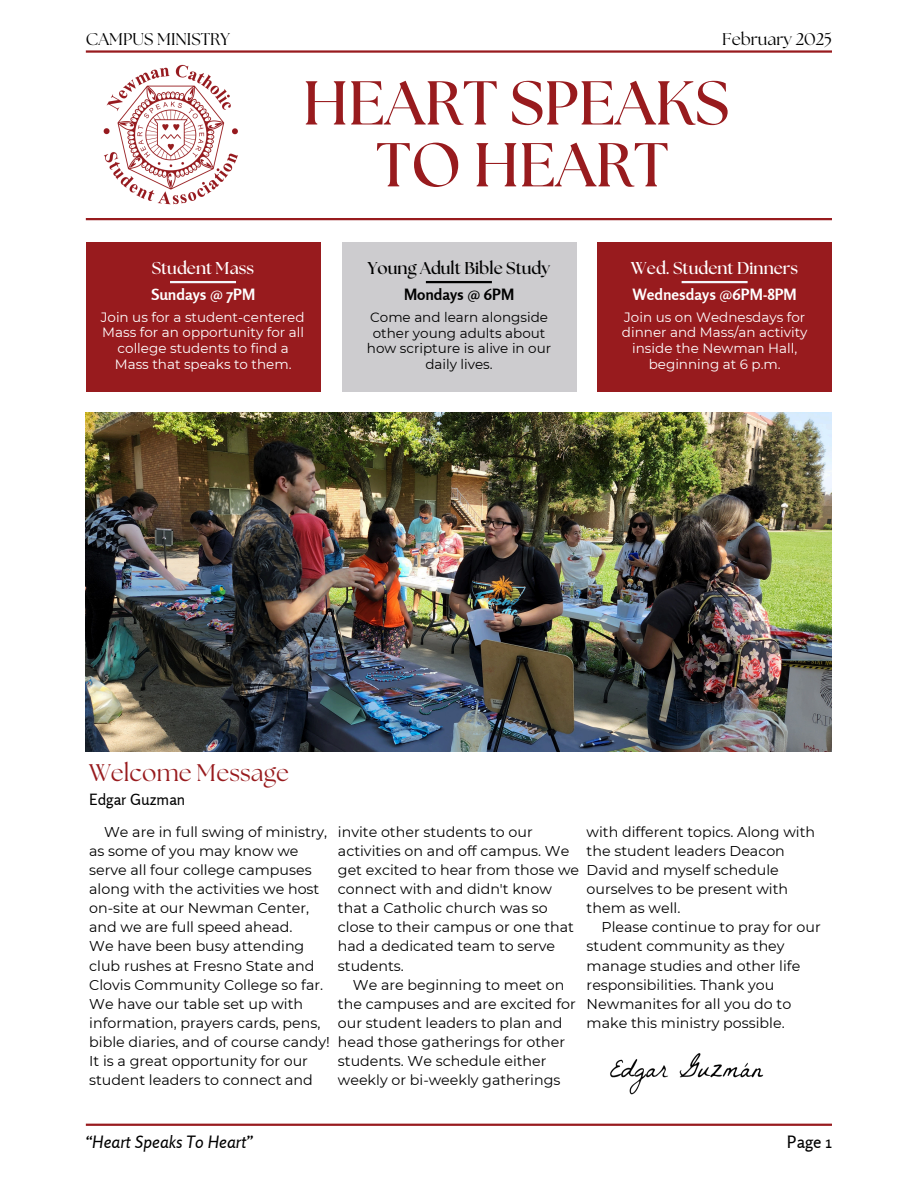
<style>
.page{position:relative;width:918px;height:1188px;background:#fff}
.page>*{position:absolute;margin:0;border:0;box-sizing:border-box;transform-origin:0 0}
.t1{font:700 61.8px/61.8px "The Seasons";color:#981b1e;text-align:center}
.t2{font:24px "The Seasons";color:#981b1e}
.t3{font:700 17.1px "The Seasons";color:#fff}
.t4{font:700 17.1px "The Seasons";color:#000}
.t5{font:16.95px "The Seasons";color:#000}
.t6{font:italic 16.95px "Rosario";color:#000}
.t7{font:16.95px "Rosario";color:#000}
.t8{font:700 15.45px "Rosario";color:#fff}
.t9{font:15.45px "Rosario";color:#000}
.t10{font:700 15.45px "Rosario";color:#000}
.t11{font:14.25px/19.2px "Montserrat";color:#000}
.t12{font:13.5px/15.8px "Montserrat";color:#fff;text-align:center}
.t13{font:13.5px/15.8px "Montserrat";color:#000;text-align:center}
</style>
<div class="page">
<img style="left:86px;top:413px;width:746px;height:338px">
<hr style="left:86px;top:50px;width:746px;height:3px;background:#981b1e">
<hr style="left:86px;top:1124px;width:746px;height:2px;background:#981b1e">
<hr style="left:86px;top:218px;width:746px;height:2px;background:#981b1e">
<img style="left:103px;top:64px;width:135px;height:141px">
<div style="left:86px;top:242px;width:234px;height:149px;background:#981b1e"></div>
<div style="left:342px;top:242px;width:234px;height:149px;background:#cdcccf"></div>
<div style="left:597px;top:242px;width:235px;height:149px;background:#981b1e"></div>
<hr style="left:170px;top:281px;width:66px;height:2px;background:#f4f6fc">
<hr style="left:682px;top:281px;width:66px;height:2px;background:#f4f6fc">
<hr style="left:426px;top:281px;width:66px;height:2px;background:#000">
<img style="left:610px;top:1053px;width:154px;height:42px">
<p class="t5" style="left:86px;top:31px;width:146px">CAMPUS MINISTRY</p>
<p class="t5" style="left:722px;top:31px;width:111px">February 2025</p>
<p class="t1" style="left:303px;top:75px;width:428px">HEART SPEAKS<br>TO HEART</p>
<h3 class="t3" style="left:152px;top:260px;width:104px">Student Mass</h3>
<p class="t8" style="left:151px;top:285px;width:105px">Sundays @ 7PM</p>
<p class="t12" style="left:101px;top:309px;width:205px">Join us for a student-centered</p>
<h3 class="t12" style="left:102px;top:325px;width:203px">Mass for an opportunity for all college students to find a<br>Mass that speaks to them.</h3>
<h3 class="t4" style="left:368px;top:260px;width:184px">Young Adult Bible Study</h3>
<p class="t10" style="left:404px;top:285px;width:112px">Mondays @ 6PM</p>
<h3 class="t13" style="left:367px;top:309px;width:186px">Come and learn alongside other young adults about how scripture is alive in our daily lives.</h3>
<p class="t3" style="left:631px;top:260px;width:169px">Wed. Student Dinners</p>
<h3 class="t8" style="left:633px;top:285px;width:165px">Wednesdays @6PM-8PM</h3>
<p class="t12" style="left:622px;top:309px;width:187px">Join us on Wednesdays for dinner and Mass/an activity inside the Newman Hall, beginning at 6 p.m.</p>
<h2 class="t2" style="left:89px;top:761px;width:201px">Welcome Message</h2>
<h4 class="t9" style="left:89px;top:790px;width:98px">Edgar Guzman</h4>
<p class="t11" style="left:89px;top:822px;width:240px;text-indent:15px">We are in full swing of ministry, as some of you may know we serve all four college campuses along with the activities we host on-site at our Newman Center, and we are full speed ahead.</p>
<p class="t11" style="left:89px;top:937px;width:242px">We have been busy attending club rushes at Fresno State and<br>Clovis Community College so far.<br>We have our table set up with information, prayers cards, pens, bible diaries, and of course candy!<br>It is a great opportunity for our student leaders to connect and</p>
<h1 class="t11" style="left:338px;top:822px;width:243px">invite other students to our activities on and off campus. We get excited to hear from those we connect with and didn't know that a Catholic church was so close to their campus or one that had a dedicated team to serve students.</h1>
<p class="t11" style="left:338px;top:975px;width:239px;text-indent:15px">We are beginning to meet on the campuses and are excited for our student leaders to plan and head those gatherings for other students. We schedule either weekly or bi-weekly gatherings</p>
<h3 class="t11" style="left:587px;top:822px;width:230px">with different topics. Along with the student leaders Deacon<br>David and myself schedule ourselves to be present with them as well.</h3>
<p class="t11" style="left:587px;top:918px;width:236px;text-indent:15px">Please continue to pray for our student community as they manage studies and other life responsibilities. Thank you<br>Newmanites for all you do to make this ministry possible.</p>
<p class="t6" style="left:86px;top:1131px;width:170px">“Heart Speaks To Heart”</p>
<p class="t7" style="left:787px;top:1131px;width:47px">Page 1</p>
</div>
